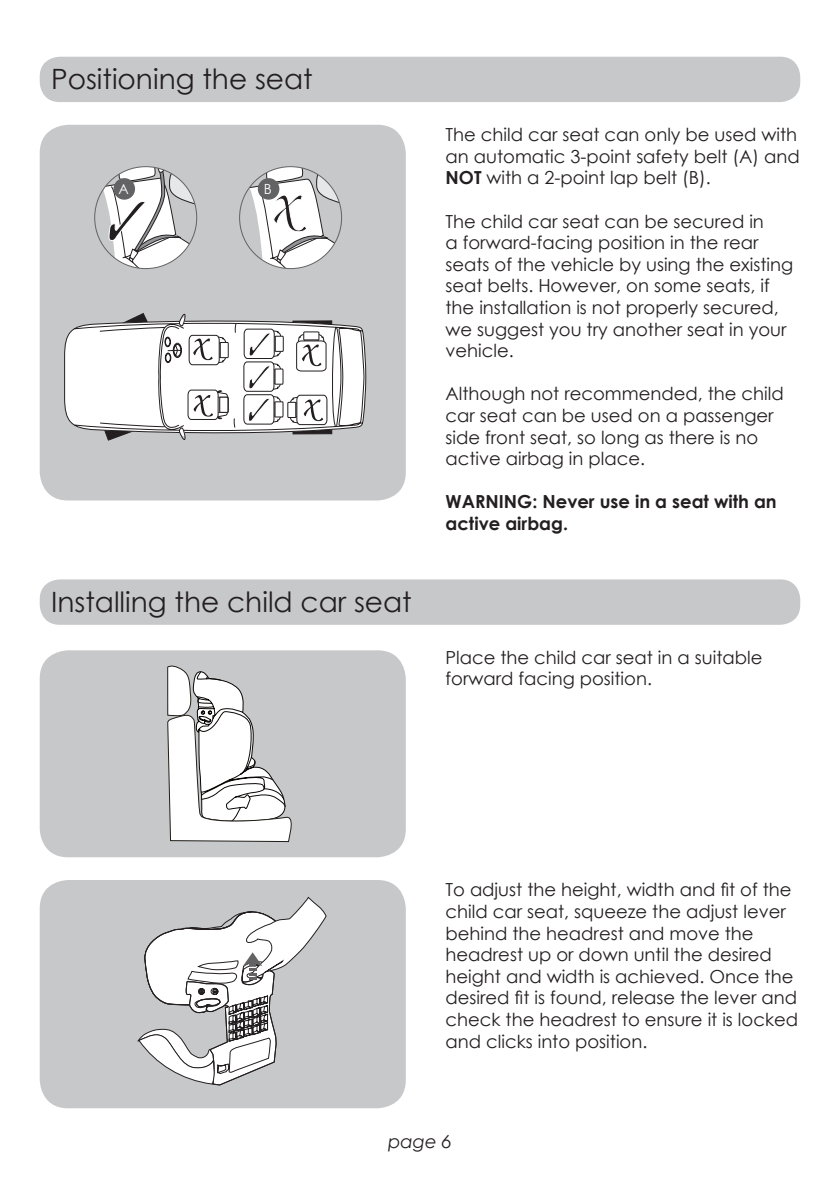
<style>
.page{position:relative;width:840px;height:1191px;background:#fff}
.page>*{position:absolute;margin:0;border:0;box-sizing:border-box;transform-origin:0 0}
.t1{font:28px "Century Gothic";color:#231f20}
.Body_text_CG_9pt{font:18px/21.6px "Century Gothic";color:#231f20}
.Body_text_CG_9pt-2{font:700 18px/21.6px "Century Gothic";color:#231f20}
.t2{font:italic 18px "Century Gothic";color:#231f20}
.Body_text_CG_9pt-3{font:14px "Century Gothic";color:#fff}
.s1{font-weight:700}
</style>
<div class="page">
<div style="left:40px;top:650px;width:365px;height:207px;background:#c7c8ca;border-radius:28px"></div>
<div style="left:40px;top:57px;width:759px;height:45px;background:#c7c8ca;border-radius:20px"></div>
<div style="left:40px;top:579px;width:759px;height:46px;background:#c7c8ca;border-radius:20px"></div>
<svg style="left:167px;top:665px;width:125px;height:177px"></svg>
<div style="left:40px;top:125px;width:365px;height:375px;background:#c7c8ca;border-radius:28px"></div>
<svg style="left:65px;top:313px;width:300px;height:127px;background:#ddd"></svg>
<svg style="left:102px;top:167px;width:95px;height:102px"></svg>
<svg style="left:249px;top:167px;width:92px;height:102px"></svg>
<div style="left:113px;top:178px;width:22px;height:22px;background:#636366;border-radius:50%"></div>
<div style="left:258px;top:178px;width:21px;height:22px;background:#636366;border-radius:50%"></div>
<div style="left:40px;top:880px;width:365px;height:228px;background:#c7c8ca;border-radius:28px"></div>
<svg style="left:137px;top:896px;width:189px;height:189px"></svg>
<p class="t1" style="left:51px;top:59px;width:263px">Positioning the seat</p>
<p class="Body_text_CG_9pt-3" style="left:118px;top:179px;width:12px">A</p>
<p class="Body_text_CG_9pt-3" style="left:264px;top:179px;width:10px">B</p>
<p class="t1" style="left:51px;top:582px;width:362px">Installing the child car seat</p>
<p class="Body_text_CG_9pt" style="left:445px;top:123px;width:355px">The child car seat can only be used with an automatic 3-point safety belt (A) and<br><span class="s1">NOT</span> with a 2-point lap belt (B).</p>
<p class="Body_text_CG_9pt" style="left:445px;top:210px;width:349px">The child car seat can be secured in<br>a forward-facing position in the rear seats of the vehicle by using the existing seat belts. However, on some seats, if the installation is not properly secured, we suggest you try another seat in your vehicle.</p>
<p class="Body_text_CG_9pt" style="left:445px;top:383px;width:339px">Although not recommended, the child car seat can be used on a passenger side front seat, so long as there is no active airbag in place.</p>
<p class="Body_text_CG_9pt-2" style="left:445px;top:490px;width:332px">WARNING: Never use in a seat with an active airbag.</p>
<p class="Body_text_CG_9pt" style="left:445px;top:646px;width:318px">Place the child car seat in a suitable forward facing position.</p>
<p class="Body_text_CG_9pt" style="left:445px;top:878px;width:354px">To adjust the height, width and fit of the child car seat, squeeze the adjust lever behind the headrest and move the headrest up or down until the desired height and width is achieved. Once the desired fit is found, release the lever and check the headrest to ensure it is locked and clicks into position.</p>
<p class="t2" style="left:388px;top:1128px;width:65px">page 6</p>
</div>
